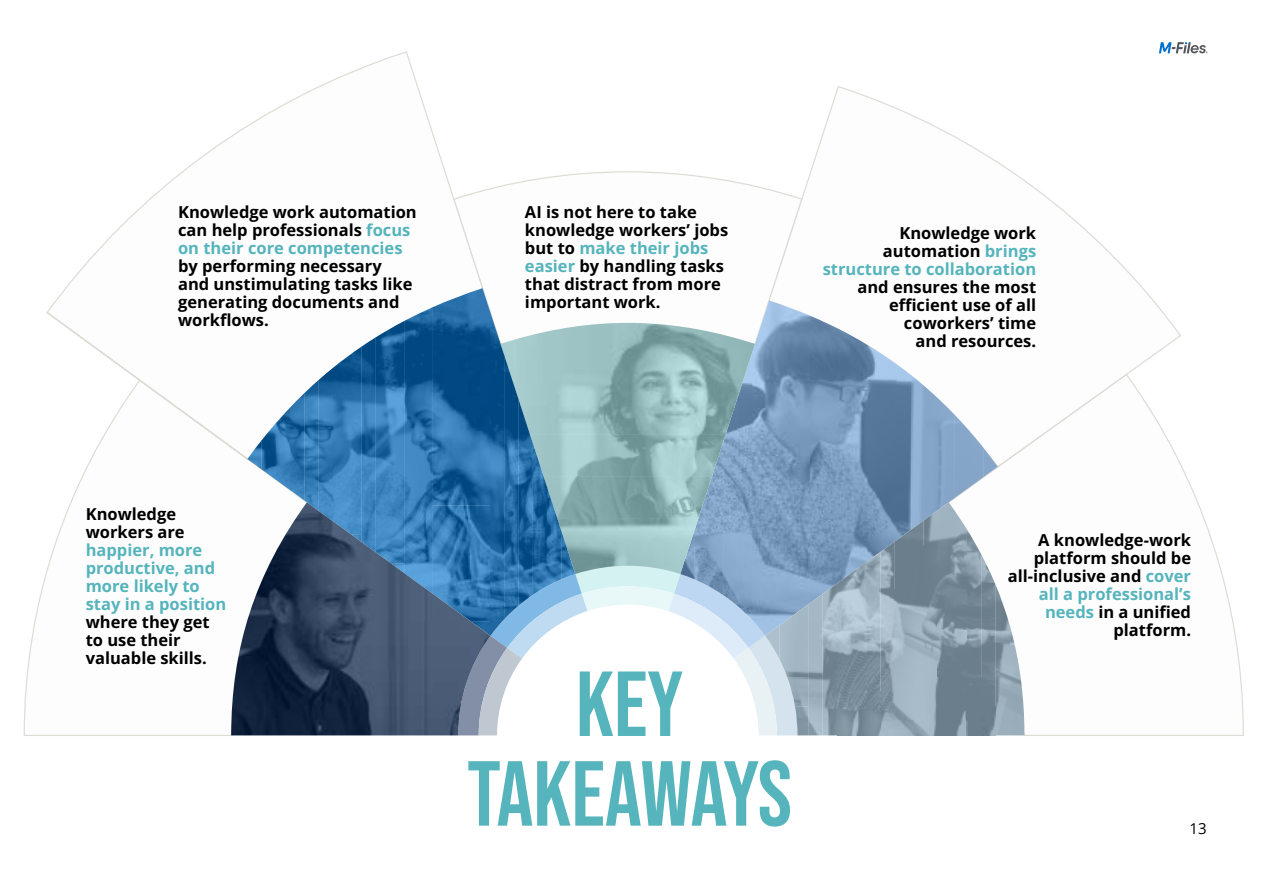
<style>
.page{position:relative;width:1263px;height:893px;background:#fff}
.page>*{position:absolute;margin:0;border:0;box-sizing:border-box;transform-origin:0 0}
.t1{font:700 92.1px/89.7px "Bebas Neue Pro";letter-spacing:-.005em;color:#55b4bc;text-align:center}
.t2{font:700 16.5px/18px "Open Sans";color:#000}
.t3{font:700 16.5px/18px "Open Sans";color:#55b4bc}
.t4{font:15px "Open Sans";color:#000}
.s1{color:#55b4bc}
.s2{color:#000}
</style>
<div class="page">
<svg style="left:483px;top:171px;width:285px;height:169px"></svg>
<svg style="left:24px;top:460px;width:284px;height:276px"></svg>
<svg style="left:948px;top:464px;width:296px;height:272px"></svg>
<svg style="left:768px;top:86px;width:413px;height:381px"></svg>
<svg style="left:47px;top:51px;width:436px;height:261px"></svg>
<svg style="left:46px;top:312px;width:201px;height:148px"></svg>
<svg style="left:491px;top:574px;width:274px;height:161px"></svg>
<img style="left:752px;top:300px;width:58px;height:322px">
<img style="left:810px;top:316px;width:29px;height:186px">
<img style="left:839px;top:329px;width:29px;height:173px">
<img style="left:737px;top:574px;width:15px;height:46px">
<img style="left:868px;top:345px;width:29px;height:157px">
<img style="left:897px;top:364px;width:14px;height:138px">
<img style="left:911px;top:375px;width:15px;height:127px">
<img style="left:723px;top:574px;width:15px;height:32px">
<img style="left:925px;top:387px;width:15px;height:115px">
<img style="left:940px;top:400px;width:15px;height:102px">
<img style="left:954px;top:415px;width:15px;height:83px">
<img style="left:969px;top:430px;width:15px;height:58px">
<img style="left:709px;top:574px;width:14px;height:21px">
<img style="left:983px;top:448px;width:15px;height:29px">
<img style="left:694px;top:574px;width:15px;height:12px">
<img style="left:680px;top:574px;width:15px;height:5px">
<img style="left:754px;top:622px;width:11px;height:14px">
<img style="left:698px;top:387px;width:57px;height:187px">
<img style="left:514px;top:323px;width:227px;height:112px">
<img style="left:504px;top:340px;width:11px;height:4px">
<img style="left:741px;top:340px;width:14px;height:47px">
<img style="left:575px;top:434px;width:151px;height:43px">
<img style="left:575px;top:476px;width:137px;height:42px">
<img style="left:575px;top:518px;width:123px;height:56px">
<img style="left:433px;top:288px;width:57px;height:214px">
<img style="left:404px;top:307px;width:29px;height:195px">
<img style="left:490px;top:311px;width:14px;height:325px">
<img style="left:376px;top:321px;width:28px;height:181px">
<img style="left:361px;top:337px;width:15px;height:165px">
<img style="left:333px;top:347px;width:29px;height:155px">
<img style="left:504px;top:574px;width:15px;height:45px">
<img style="left:318px;top:368px;width:15px;height:134px">
<img style="left:304px;top:380px;width:15px;height:122px">
<img style="left:290px;top:393px;width:14px;height:108px">
<img style="left:518px;top:574px;width:15px;height:32px">
<img style="left:276px;top:407px;width:14px;height:83px">
<img style="left:261px;top:423px;width:15px;height:57px">
<img style="left:247px;top:440px;width:15px;height:29px">
<img style="left:533px;top:574px;width:14px;height:21px">
<img style="left:547px;top:574px;width:14px;height:12px">
<img style="left:561px;top:574px;width:14px;height:5px">
<img style="left:501px;top:344px;width:74px;height:230px">
<img style="left:231px;top:502px;width:260px;height:233px">
<img style="left:765px;top:659px;width:30px;height:76px">
<svg style="left:967px;top:502px;width:57px;height:124px"></svg>
<img style="left:765px;top:502px;width:158px;height:123px">
<img style="left:923px;top:502px;width:44px;height:88px">
<img style="left:895px;top:520px;width:29px;height:70px">
<img style="left:967px;top:529px;width:14px;height:206px">
<img style="left:880px;top:541px;width:15px;height:194px">
<img style="left:866px;top:552px;width:14px;height:154px">
<img style="left:981px;top:554px;width:15px;height:181px">
<img style="left:837px;top:562px;width:29px;height:144px">
<img style="left:823px;top:583px;width:14px;height:152px">
<img style="left:995px;top:585px;width:15px;height:150px">
<img style="left:808px;top:594px;width:15px;height:141px">
<img style="left:895px;top:590px;width:72px;height:145px">
<img style="left:779px;top:604px;width:29px;height:73px">
<img style="left:765px;top:625px;width:14px;height:34px">
<img style="left:1010px;top:626px;width:14px;height:109px">
<img style="left:787px;top:677px;width:21px;height:29px">
<img style="left:795px;top:706px;width:13px;height:29px">
<img style="left:837px;top:706px;width:43px;height:29px">
<svg style="left:1159px;top:42px;width:48px;height:11px"></svg>
<p class="t2" style="left:178px;top:205px;width:240px">Knowledge work automation can help professionals <span class="s1">focus on their core competencies</span></p>
<p class="t2" style="left:178px;top:259px;width:236px">by performing necessary and unstimulating tasks like generating documents and workflows.</p>
<p class="t2" style="left:525px;top:205px;width:205px">AI is not here to take knowledge workers’ jobs but to <span class="s1">make their jobs easier</span> by handling tasks that distract from more important work.</p>
<p class="t3" style="left:823px;top:226px;width:215px;text-align:right"><span class="s2">Knowledge work automation</span> brings structure to collaboration</p>
<p class="t2" style="left:857px;top:280px;width:180px;text-align:right">and ensures the most efficient use of all coworkers’ time<br>and resources.</p>
<p class="t2" style="left:86px;top:507px;width:101px">Knowledge workers are</p>
<p class="t3" style="left:86px;top:543px;width:142px">happier, more productive, and more likely to stay in a position</p>
<p class="t2" style="left:86px;top:615px;width:125px">where they get to use their valuable skills.</p>
<h1 class="t1" style="left:467px;top:666px;width:326px">KEY<br>TAKEAWAYS</h1>
<p class="t2" style="left:1008px;top:532px;width:185px;text-align:right">A knowledge-work platform should be all-inclusive and <span class="s1">cover all a professional’s needs</span> in a unified platform.</p>
<p class="t4" style="left:1189px;top:822px;width:19px">13</p>
</div>
